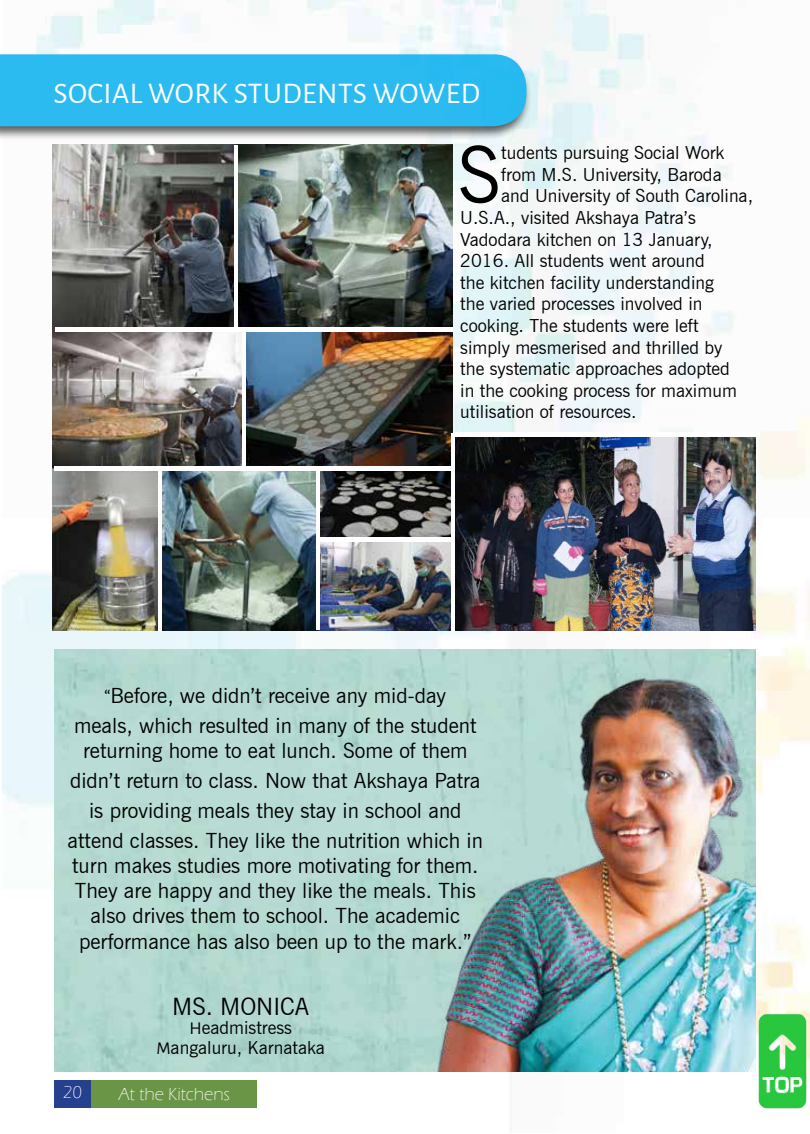
<style>
.page{position:relative;width:810px;height:1134px;background:#fff}
.page>*{position:absolute;margin:0;border:0;box-sizing:border-box;transform-origin:0 0}
.t1{font:77.7px "News Gothic BT";color:#000}
.t2{font:30px "Alegreya Sans SC";letter-spacing:.015em;color:#fff}
.t3{font:24px "News Gothic BT";color:#000}
.t4{font:21px/30px "News Gothic BT";color:#000;text-align:center}
.t5{font:18px/19.5px "News Gothic BT";color:#000;text-align:center}
.t6{font:300 18px "Eras ITC";color:#fff}
.s1{font-family:"Alegreya Sans SC"}
</style>
<div class="page">
<img style="left:3px;top:0;width:807px;height:1079px">
<img style="left:454px;top:436px;width:301px;height:194px">
<div style="left:54px;top:1080px;width:37px;height:28px;background:#25408f"></div>
<div style="left:91px;top:1080px;width:166px;height:28px;background:#6b9546"></div>
<div style="left:0;top:52px;width:531px;height:89px;background:#000;opacity:.75"></div>
<div style="left:0;top:54px;width:527px;height:72px;background:#2bbbf1"></div>
<img style="left:55px;top:649px;width:700px;height:423px">
<img style="left:433px;top:675px;width:323px;height:397px">
<img style="left:53px;top:145px;width:399px;height:486px">
<hr style="left:235px;top:145px;width:3px;height:187px;background:#fff">
<hr style="left:159px;top:471px;width:3px;height:160px;background:#fff">
<hr style="left:317px;top:470px;width:3px;height:160px;background:#fff">
<hr style="left:451px;top:433px;width:3px;height:198px;background:#fff">
<hr style="left:243px;top:327px;width:3px;height:144px;background:#fff">
<div style="left:55px;top:327px;width:397px;height:5px;background:#fff"></div>
<hr style="left:453px;top:432px;width:306px;height:4px;background:#fff">
<hr style="left:54px;top:467px;width:397px;height:4px;background:#fff">
<hr style="left:318px;top:537px;width:133px;height:4px;background:#fff">
<img style="left:758px;top:1012px;width:50px;height:97px">
<h2 class="t2" style="left:53px;top:73px;width:428px">SOCIAL WORK STUDENTS WOWED</h2>
<h1 class="t1" style="left:458px;top:128px;width:45px">S</h1>
<p class="t5" style="left:501px;top:143px;width:225px">tudents pursuing Social Work</p>
<p class="t5" style="left:501px;top:165px;width:222px">from M.S. University, Baroda</p>
<p class="t5" style="left:501px;top:186px;width:253px">and University of South Carolina,</p>
<p class="t5" style="left:460px;top:208px;width:237px">U.S.A., visited Akshaya Patra’s</p>
<p class="t5" style="left:460px;top:229px;width:254px">Vadodara kitchen on 13 January,</p>
<p class="t5" style="left:460px;top:251px;width:246px">2016. All students went around</p>
<p class="t5" style="left:460px;top:273px;width:255px">the kitchen facility understanding</p>
<p class="t5" style="left:460px;top:294px;width:244px">the varied processes involved in</p>
<p class="t5" style="left:460px;top:316px;width:240px">cooking. The students were left</p>
<p class="t5" style="left:460px;top:337px;width:264px">simply mesmerised and thrilled by</p>
<p class="t5" style="left:460px;top:359px;width:271px">the systematic approaches adopted</p>
<p class="t5" style="left:460px;top:381px;width:278px">in the cooking process for maximum</p>
<p class="t5" style="left:460px;top:402px;width:178px">utilisation of resources.</p>
<p class="t4" style="left:74px;top:680px;width:404px"><span class="s1">“</span>Before, we didn’t receive any mid-day meals, which resulted in many of the student</p>
<p class="t4" style="left:68px;top:735px;width:417px">returning home to eat lunch. Some of them didn’t return to class. Now that Akshaya Patra is providing meals they stay in school and attend classes. They like the nutrition which in</p>
<p class="t4" style="left:72px;top:853px;width:408px;line-height:25.2px">turn makes studies more motivating for them.<br>They are happy and they like the meals. This also drives them to school. The academic performance has also been up to the mark.”</p>
<h3 class="t3" style="left:172px;top:992px;width:138px">MS. MONICA</h3>
<p class="t5" style="left:156px;top:1018px;width:170px"><span class="s1">H</span>eadmistress<br><span class="s1">M</span>angaluru, Karnataka</p>
<p class="t6" style="left:63px;top:1082px;width:21px">20</p>
<p class="t6" style="left:118px;top:1084px;width:113px">At the Kitchens</p>
</div>
